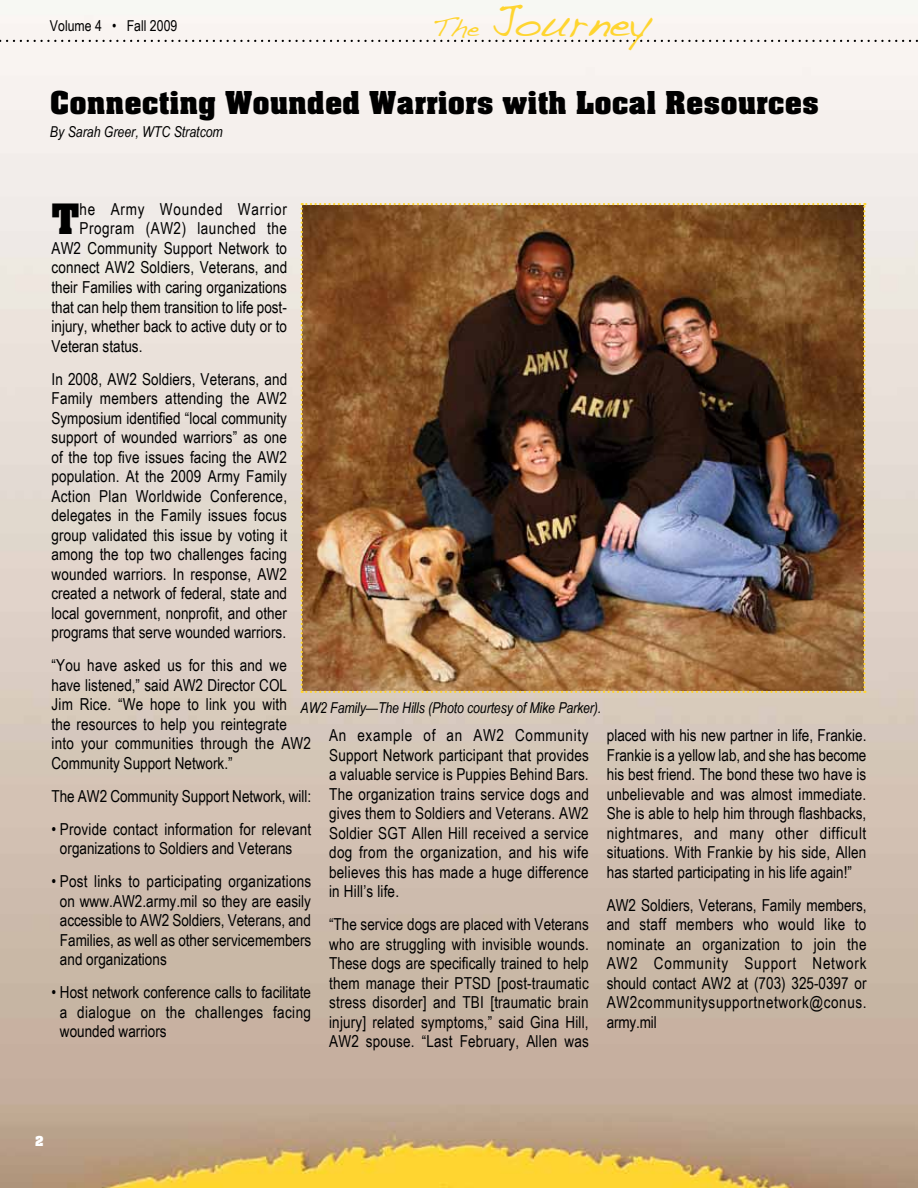
<style>
.page{position:relative;width:918px;height:1188px;background:#fff}
.page>*{position:absolute;margin:0;border:0;box-sizing:border-box;transform-origin:0 0}
.t1{font:45.75px "Aachen Bold Plain";color:#000}
.t2{font:42px "Handwriting Dakota";color:#ffd530}
.t3{font:34.5px "Aachen Bold Plain";color:#000}
.t4{font:16.5px/19.5px "Arial Narrow";letter-spacing:.005em;color:#000;text-align:justify}
.t5{font:16.5px "Arial Narrow";letter-spacing:.03em;color:#000}
.t6{font:16.5px "Arial Narrow";letter-spacing:.05em;color:#000}
.t7{font:italic 15px "Arial Narrow";letter-spacing:-.005em;color:#000}
.t8{font:15px "Arial Narrow";color:#000}
.t9{font:15px "Aachen Bold Plain";color:#fff}
.s1{font-size:25.5px}
</style>
<div class="page">
<img style="left:0;top:0;width:918px;height:1188px">
<svg style="left:0;top:40px;width:918px;height:2px"></svg>
<img style="left:301px;top:203px;width:565px;height:490px">
<p class="t8" style="left:50px;top:15px;width:129px">Volume 4 • Fall 2009</p>
<h2 class="t2" style="left:433px;top:-3px;width:219px"><span class="s1">The</span> Journey</h2>
<h3 class="t3" style="left:50px;top:82px;width:771px">Connecting Wounded Warriors with Local Resources</h3>
<p class="t7" style="left:50px;top:121px;width:174px">By Sarah Greer, WTC Stratcom</p>
<h1 class="t1" style="left:51px;top:192px;width:30px">T</h1>
<p class="t6" style="left:80px;top:197px;width:209px">he Army Wounded Warrior</p>
<p class="t5" style="left:80px;top:217px;width:209px">Program (AW2) launched the</p>
<p class="t4" style="left:51px;top:238px;width:237px">AW2 Community Support Network to</p>
<p class="t4" style="left:51px;top:257px;width:237px">connect AW2 Soldiers, Veterans, and</p>
<p class="t4" style="left:51px;top:277px;width:237px">their Families with caring organizations</p>
<p class="t4" style="left:51px;top:296px;width:237px">that can help them transition to life post-</p>
<p class="t4" style="left:51px;top:316px;width:237px">injury, whether back to active duty or to</p>
<p class="t4" style="left:51px;top:335px;width:93px">Veteran status.</p>
<p class="t4" style="left:51px;top:368px;width:237px">In 2008, AW2 Soldiers, Veterans, and Family members attending the AW2<br>Symposium identified “local community support of wounded warriors” as one of the top five issues facing the AW2 population. At the 2009 Army Family Action Plan Worldwide Conference, delegates in the Family issues focus group validated this issue by voting it among the top two challenges facing wounded warriors. In response, AW2 created a network of federal, state and local government, nonprofit, and other programs that serve wounded warriors.</p>
<p class="t4" style="left:51px;top:655px;width:261px;text-align:left">“You have asked us for this and we have listened,” said AW2 Director COL Jim Rice. “We hope to link you with<br>the resources to help you reintegrate into your communities through the AW2<br>Community Support Network.”</p>
<p class="t4" style="left:51px;top:785px;width:261px">The AW2 Community Support Network, will:</p>
<p class="t4" style="left:60px;top:818px;width:253px;text-indent:-8px">• Provide contact information for relevant organizations to Soldiers and Veterans</p>
<p class="t4" style="left:60px;top:871px;width:253px;text-indent:-8px">• Post links to participating organizations on www.AW2.army.mil so they are easily accessible to AW2 Soldiers, Veterans, and Families, as well as other servicemembers and organizations</p>
<p class="t4" style="left:60px;top:982px;width:253px;text-indent:-8px">• Host network conference calls to facilitate a dialogue on the challenges facing wounded warriors</p>
<p class="t7" style="left:301px;top:697px;width:302px">AW2 Family—The Hills (Photo courtesy of Mike Parker).</p>
<p class="t4" style="left:329px;top:725px;width:261px">An example of an AW2 Community Support Network participant that provides a valuable service is Puppies Behind Bars.<br>The organization trains service dogs and gives them to Soldiers and Veterans. AW2<br>Soldier SGT Allen Hill received a service dog from the organization, and his wife believes this has made a huge difference in Hill’s life.</p>
<p class="t4" style="left:329px;top:914px;width:261px">“The service dogs are placed with Veterans who are struggling with invisible wounds.<br>These dogs are specifically trained to help them manage their PTSD [post-traumatic stress disorder] and TBI [traumatic brain injury] related symptoms,” said Gina Hill, AW2 spouse. “Last February, Allen was</p>
<p class="t4" style="left:607px;top:725px;width:261px">placed with his new partner in life, Frankie.<br>Frankie is a yellow lab, and she has become his best friend. The bond these two have is unbelievable and was almost immediate.<br>She is able to help him through flashbacks, nightmares, and many other difficult situations. With Frankie by his side, Allen has started participating in his life again!”</p>
<p class="t4" style="left:607px;top:895px;width:261px">AW2 Soldiers, Veterans, Family members, and staff members who would like to nominate an organization to join the AW2 Community Support Network should contact AW2 at (703) 325-0397 or AW2communitysupportnetwork@conus. army.mil</p>
<p class="t9" style="left:35px;top:1132px;width:10px">2</p>
</div>
